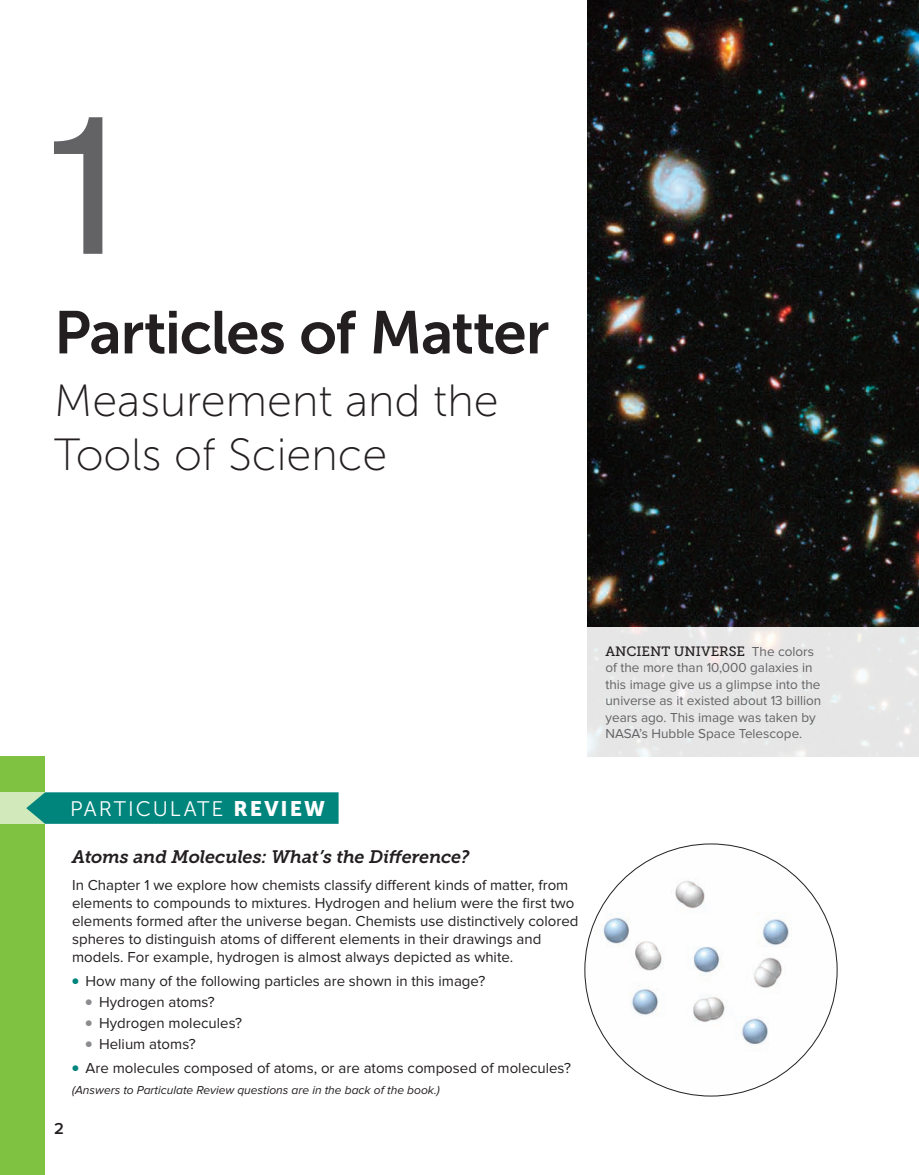
<style>
.page{position:relative;width:919px;height:1175px;background:#fff}
.page>*{position:absolute;margin:0;border:0;box-sizing:border-box;transform-origin:0 0}
.t1{font:202.5px "Akzidenz Grotesk Pro";color:#636366}
.t2{font:60px "Museo Sans 700";letter-spacing:-.02em;color:#231f20}
.t3{font:45px/54px "Museo Sans 100";color:#231f20}
.t4{font:21px "Museo Sans 300";letter-spacing:.095em;color:#fff}
.t5{font:italic 18px "Museo Slab 700";letter-spacing:-.015em;color:#231f20}
.t6{font:600 16.5px "Proxima Nova";color:#231f20}
.t7{font:15px/18px "Proxima Nova";color:#231f20}
.t8{font:13.5px/16.5px "Proxima Nova";color:#636366}
.t9{font:italic 12px "Proxima Nova";color:#231f20}
.s1{font-family:"Museo Sans 900"}
.s2{font-size:9.75px;color:#00857d}
.s3{font-size:9.75px;color:#8a8c8f}
.s4{font-family:"Museo Slab 500";color:#231f20}
</style>
<div class="page">
<img style="left:587px;top:0;width:331px;height:627px">
<div style="left:0;top:756px;width:45px;height:419px;background:#7fc241"></div>
<div style="left:0;top:792px;width:45px;height:32px;background:#d1e9bb"></div>
<div style="left:587px;top:627px;width:331px;height:129px;background:#e6e6e6"></div>
<svg style="left:26px;top:792px;width:312px;height:32px;background:#0a8a80"></svg>
<img style="left:585px;top:844px;width:250px;height:252px">
<p class="t1" style="left:30px;top:52px;width:120px">1</p>
<p class="t2" style="left:54px;top:299px;width:496px">Particles of Matter</p>
<p class="t3" style="left:54px;top:374px;width:446px">Measurement and the<br>Tools of Science</p>
<p class="t4" style="left:70px;top:797px;width:256px">PARTICULATE <span class="s1">REVIEW</span></p>
<p class="t5" style="left:72px;top:846px;width:399px">Atoms and Molecules: What’s the Difference?</p>
<p class="t7" style="left:72px;top:876px;width:507px">In Chapter 1 we explore how chemists classify different kinds of matter, from elements to compounds to mixtures. Hydrogen and helium were the first two elements formed after the universe began. Chemists use distinctively colored spheres to distinguish atoms of different elements in their drawings and models. For example, hydrogen is almost always depicted as white.</p>
<p class="t7" style="left:72px;top:972px;width:414px"><span class="s2">●</span> How many of the following particles are shown in this image?</p>
<p class="t7" style="left:86px;top:993px;width:131px"><span class="s3">●</span> Hydrogen atoms?</p>
<p class="t7" style="left:86px;top:1014px;width:158px"><span class="s3">●</span> Hydrogen molecules?</p>
<p class="t7" style="left:86px;top:1035px;width:111px"><span class="s3">●</span> Helium atoms?</p>
<p class="t7" style="left:72px;top:1059px;width:500px"><span class="s2">●</span> Are molecules composed of atoms, or are atoms composed of molecules?</p>
<p class="t9" style="left:72px;top:1083px;width:369px">(Answers to Particulate Review questions are in the back of the book.)</p>
<p class="t6" style="left:54px;top:1119px;width:11px">2</p>
<p class="t8" style="left:605px;top:643px;width:217px"><span class="s4">ANCIENT UNIVERSE</span> The colors of the more than 10,000 galaxies in this image give us a glimpse into the universe as it existed about 13 billion years ago. This image was taken by NASA’s Hubble Space Telescope.</p>
</div>
